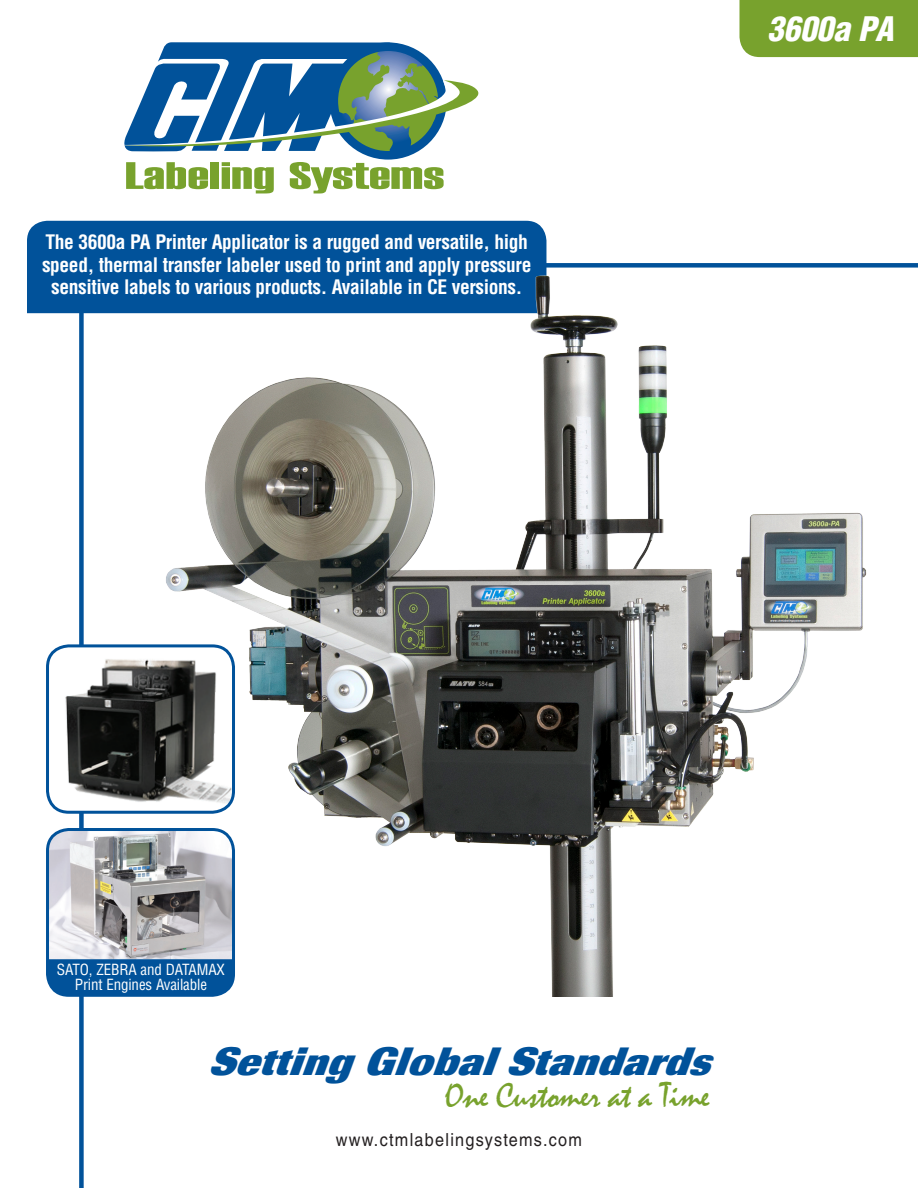
<style>
.page{position:relative;width:918px;height:1188px;background:#fff}
.page>*{position:absolute;margin:0;border:0;box-sizing:border-box;transform-origin:0 0}
.t1{font:italic 800 39px "Imago";color:#01529a}
.t2{font:36px "Mistral";letter-spacing:-.015em;color:#78a22d}
.t3{font:italic 900 condensed 33px "Helvetica LT Std";color:#fff}
.Body{font:700 condensed 19.5px/22.5px "Helvetica LT Std";letter-spacing:-.02em;color:#fff;text-align:center}
.t4{font:18px "Helvetica LT Std";letter-spacing:.08em;color:#231f20;scale:.9 1}
.Body-2{font:condensed 15px/15px "Helvetica LT Std";letter-spacing:-.01em;color:#fff;text-align:center}
</style>
<div class="page">
<div style="left:27px;top:221px;width:516px;height:92px;background:#01529a"></div>
<div style="left:79px;top:300px;width:5px;height:888px;background:#01529a"></div>
<img style="left:60px;top:648px;width:62px;height:162px">
<div style="left:46px;top:644px;width:189px;height:170px;border:3px solid #01529a;border-radius:21px"></div>
<div style="left:48px;top:830px;width:186px;height:165px;background:#01529a;border-radius:21px"></div>
<img style="left:49px;top:831px;width:73px;height:128px">
<div style="left:46px;top:828px;width:189px;height:169px;border:3px solid #01529a;border-radius:21px"></div>
<div style="left:27px;top:263px;width:891px;height:5px;background:#01529a"></div>
<svg style="left:126px;top:162px;width:82px;height:27px"></svg>
<div style="left:211px;top:162px;width:8px;height:27px;background:#78a22d"></div>
<svg style="left:222px;top:162px;width:52px;height:31px"></svg>
<svg style="left:290px;top:162px;width:154px;height:31px"></svg>
<svg style="left:124px;top:42px;width:354px;height:113px"></svg>
<div style="left:740px;top:0;width:178px;height:57px;background:#78a22d"></div>
<img style="left:122px;top:229px;width:769px;height:768px">
<p class="Body" style="left:42px;top:231px;width:491px">The 3600a PA Printer Applicator is a rugged and versatile, high speed, thermal transfer labeler used to print and apply pressure sensitive labels to various products. Available in CE versions.</p>
<p class="t3" style="left:767px;top:8px;width:128px">3600a PA</p>
<p class="Body-2" style="left:57px;top:962px;width:169px">SATO, ZEBRA and DATAMAX<br>Print Engines Available</p>
<p class="t1" style="left:209px;top:1038px;width:519px">SettingGlobalStandards</p>
<p class="t2" style="left:445px;top:1076px;width:267px">One Customer at a Time</p>
<p class="t4" style="left:336px;top:1129px;width:275px">www.ctmlabelingsystems.com</p>
</div>
